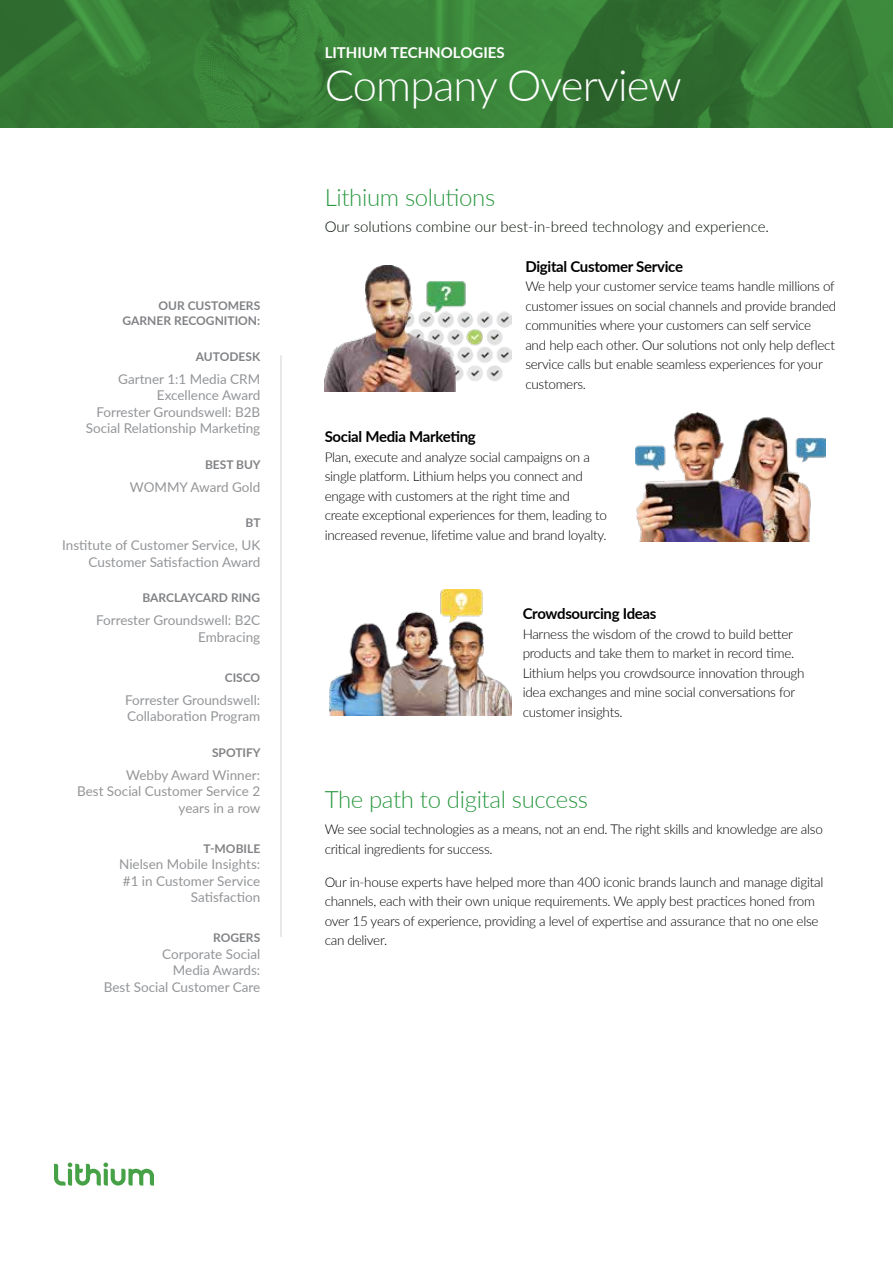
<style>
.page{position:relative;width:893px;height:1263px;background:#fff}
.page>*{position:absolute;margin:0;border:0;box-sizing:border-box;transform-origin:0 0}
.t1{font:300 43.5px "Lato";letter-spacing:-.02em;color:#fff}
.t2{font:300 24px "Lato";letter-spacing:-.015em;color:#2c9942}
.t3{font:700 15px "Lato";letter-spacing:-.02em;color:#000}
.t4{font:300 15px "Lato";color:#010c03}
.t5{font:700 15px "Lato";color:#fff}
.t6{font:300 13.5px/19.5px "Lato";letter-spacing:-.02em;color:#000}
.t7{font:13.5px/16.5px "Lato";color:#939598;text-align:right}
.t8{font:700 12px/15px "Lato";color:#808285;text-align:right}
</style>
<div class="page">
<img style="left:0;top:0;width:893px;height:127px">
<hr style="left:281px;top:355px;width:1px;height:582px;background:#d1d3d4">
<img style="left:329px;top:590px;width:183px;height:125px">
<img style="left:636px;top:412px;width:189px;height:129px">
<img style="left:325px;top:265px;width:187px;height:126px">
<svg style="left:54px;top:1162px;width:100px;height:23px"></svg>
<p class="t8" style="left:123px;top:298px;width:139px">OUR CUSTOMERS<br>GARNER RECOGNITION:</p>
<p class="t8" style="left:196px;top:348px;width:66px">AUTODESK</p>
<p class="t7" style="left:86px;top:370px;width:176px">Gartner 1:1 Media CRM<br>Excellence Award<br>Forrester Groundswell: B2B<br>Social Relationship Marketing</p>
<p class="t8" style="left:205px;top:456px;width:57px">BEST BUY</p>
<p class="t7" style="left:130px;top:478px;width:132px">WOMMY Award Gold</p>
<p class="t8" style="left:246px;top:515px;width:17px">BT</p>
<p class="t7" style="left:62px;top:537px;width:200px">Institute of Customer Service, UK<br>Customer Satisfaction Award</p>
<p class="t8" style="left:142px;top:590px;width:119px">BARCLAYCARD RING</p>
<p class="t7" style="left:96px;top:612px;width:166px">Forrester Groundswell: B2C<br>Embracing</p>
<p class="t8" style="left:225px;top:669px;width:37px">CISCO</p>
<p class="t7" style="left:125px;top:691px;width:137px;text-align:left">Forrester Groundswell:<br>Collaboration Program</p>
<p class="t8" style="left:212px;top:744px;width:50px">SPOTIFY</p>
<p class="t7" style="left:77px;top:766px;width:185px">Webby Award Winner:<br>Best Social Customer Service 2 years in a row</p>
<p class="t8" style="left:204px;top:840px;width:58px">T-MOBILE</p>
<p class="t7" style="left:119px;top:855px;width:143px">Nielsen Mobile Insights: #1 in Customer Service<br>Satisfaction</p>
<p class="t8" style="left:213px;top:930px;width:49px">ROGERS</p>
<p class="t7" style="left:104px;top:945px;width:158px">Corporate Social<br>Media Awards:<br>Best Social Customer Care</p>
<p class="t5" style="left:325px;top:41px;width:181px">LITHIUM TECHNOLOGIES</p>
<h1 class="t1" style="left:325px;top:55px;width:359px">Company Overview</h1>
<h2 class="t2" style="left:325px;top:181px;width:172px">Lithium solutions</h2>
<p class="t4" style="left:325px;top:216px;width:446px">Our solutions combine our best-in-breed technology and experience.</p>
<p class="t3" style="left:525px;top:255px;width:159px">Digital Customer Service</p>
<p class="t6" style="left:525px;top:276px;width:312px">We help your customer service teams handle millions of customer issues on social channels and provide branded communities where your customers can self service<br>and help each other. Our solutions not only help deflect service calls but enable seamless experiences for your customers.</p>
<p class="t3" style="left:325px;top:426px;width:153px">Social Media Marketing</p>
<p class="t6" style="left:325px;top:447px;width:284px">Plan, execute and analyze social campaigns on a single platform. Lithium helps you connect and engage with customers at the right time and create exceptional experiences for them, leading to increased revenue, lifetime value and brand loyalty.</p>
<p class="t3" style="left:523px;top:603px;width:135px">Crowdsourcing Ideas</p>
<p class="t6" style="left:523px;top:624px;width:283px">Harness the wisdom of the crowd to build better products and take them to market in record time.<br>Lithium helps you crowdsource innovation through idea exchanges and mine social conversations for customer insights.</p>
<h2 class="t2" style="left:325px;top:783px;width:265px">The path to digital success</h2>
<p class="t6" style="left:325px;top:819px;width:500px">We see social technologies as a means, not an end. The right skills and knowledge are also critical ingredients for success.</p>
<p class="t6" style="left:325px;top:872px;width:500px">Our in-house experts have helped more than 400 iconic brands launch and manage digital channels, each with their own unique requirements. We apply best practices honed from over 15 years of experience, providing a level of expertise and assurance that no one else can deliver.</p>
</div>
